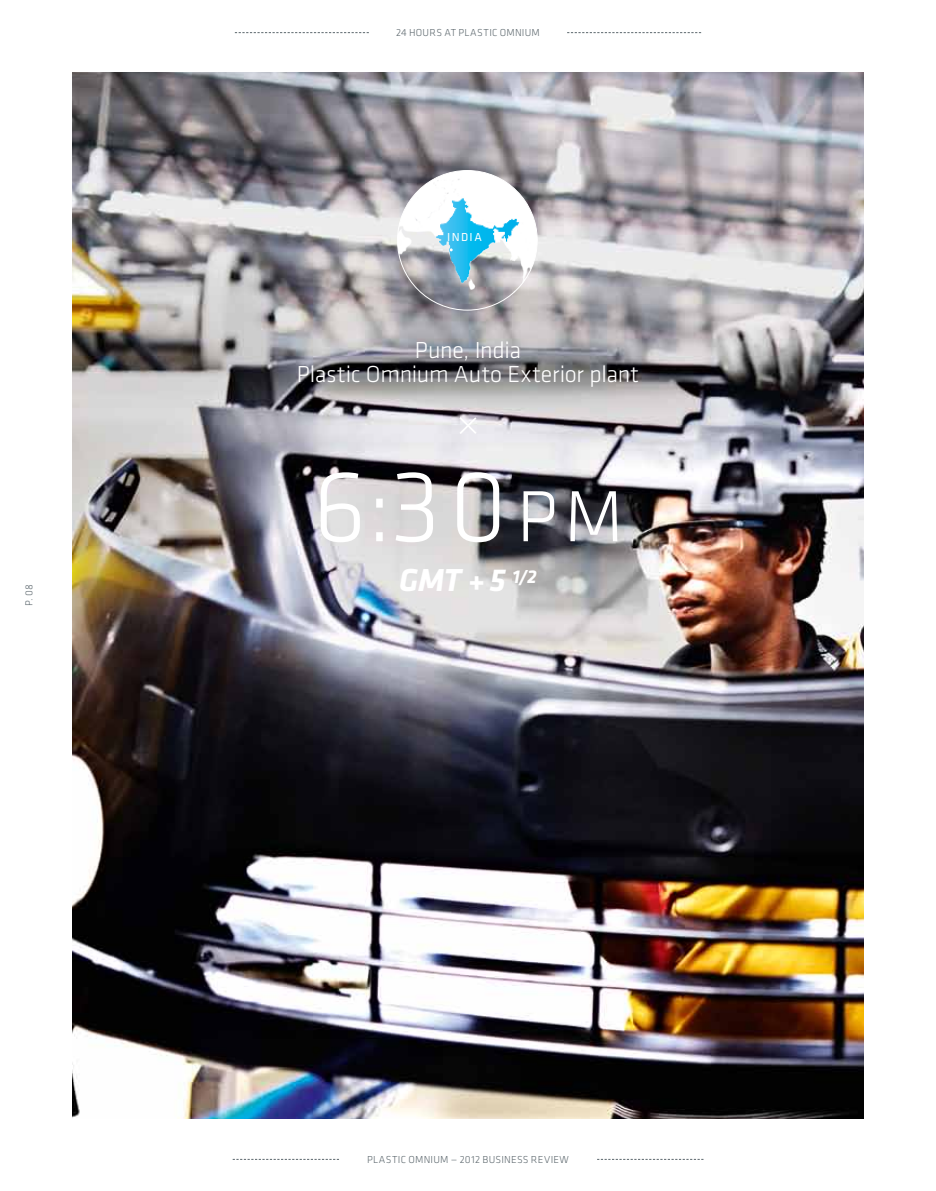
<style>
.page{position:relative;width:936px;height:1191px;background:#fff}
.page>*{position:absolute;margin:0;border:0;box-sizing:border-box;transform-origin:0 0}
.t1{font:300 105px "Klavika";color:#fff}
.t2{font:italic 700 33px "Klavika";color:#fff}
.t3{font:300 24px/24px "Klavika";letter-spacing:-.005em;color:#fff;text-align:center}
.t4{font:12px "Klavika";color:#fff}
.t5{font:300 10.5px "Klavika";letter-spacing:.025em;color:#5c676d}
.s1{font-size:75px}
</style>
<div class="page">
<img style="left:72px;top:72px;width:791px;height:1046px">
<img style="left:397px;top:170px;width:140px;height:140px;border-radius:70px">
<svg style="left:457px;top:415px;width:21px;height:21px"></svg>
<svg style="left:235px;top:32px;width:134px;height:1px"></svg>
<svg style="left:567px;top:32px;width:134px;height:1px"></svg>
<svg style="left:233px;top:1159px;width:106px;height:1px"></svg>
<svg style="left:597px;top:1159px;width:106px;height:1px"></svg>
<p class="t5" style="left:23px;top:606px;width:23px;rotate:-90deg">p. 08</p>
<p class="t5" style="left:396px;top:27px;width:75px">24 HOURS AT PLASTIC</p>
<p class="t5" style="left:500px;top:27px;width:14px">OMNIUM</p>
<p class="t4" style="left:447px;top:230px;width:36px">India</p>
<h3 class="t3" style="left:297px;top:339px;width:344px">Pune, India<br>Plastic Omnium Auto Exterior plant</h3>
<h1 class="t1" style="left:312px;top:449px;width:313px">6:30<span class="s1">pm</span></h1>
<h2 class="t2" style="left:399px;top:562px;width:139px">GMT +5 <sup>1/2</sup></h2>
<p class="t5" style="left:367px;top:1153px;width:203px">Plastic Omnium — 2012 Business Review</p>
</div>
